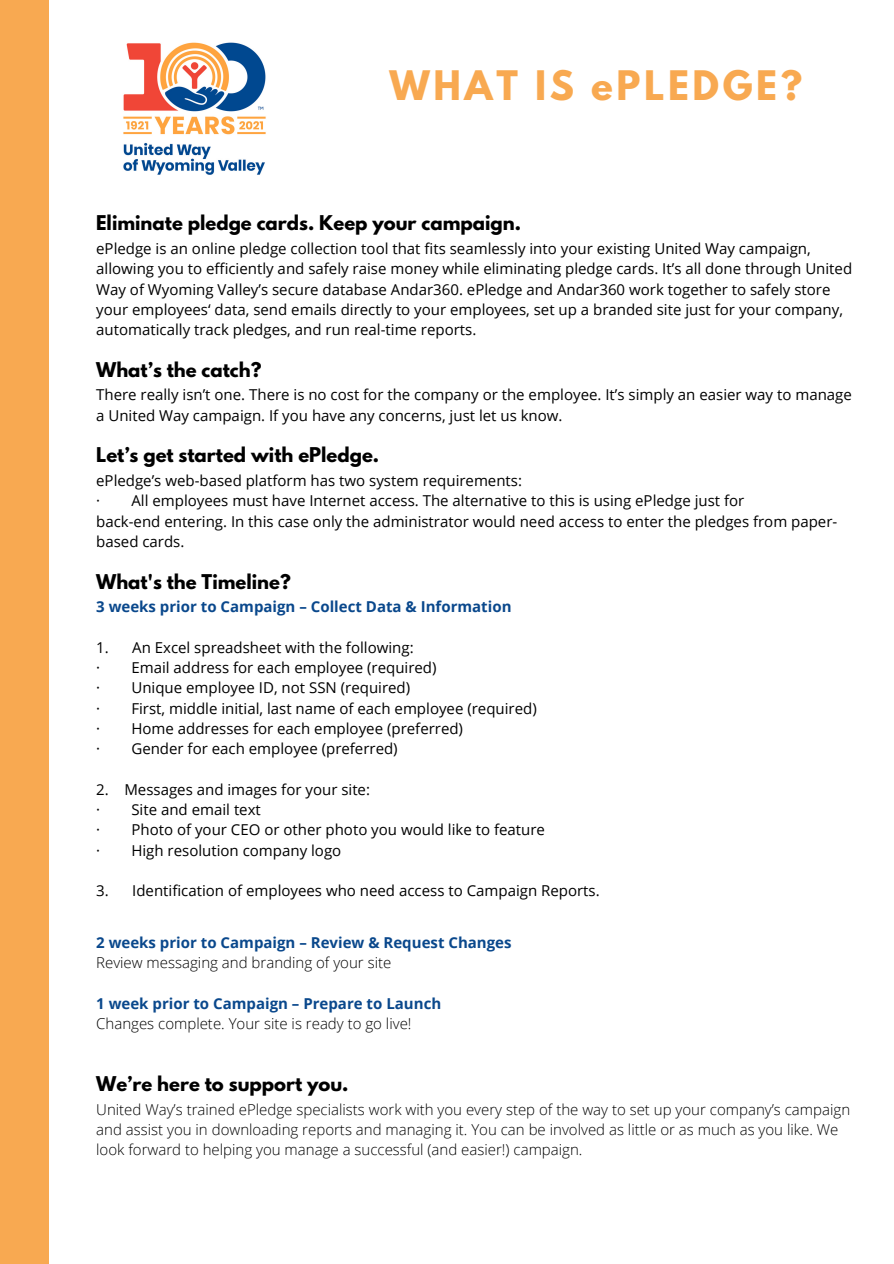
<style>
.page{position:relative;width:894px;height:1264px;background:#fff}
.page>*{position:absolute;margin:0;border:0;box-sizing:border-box;transform-origin:0 0}
.t1{font:700 36px "League Spartan";letter-spacing:.1em;color:#f8a951}
.t2{font:700 18px "League Spartan";color:#000}
.t3{font:15px/20.2px "Open Sans";color:#000}
.t4{font:300 15px/20.2px "Open Sans";color:#000}
.t5{font:700 15px "Open Sans";color:#0a488c}
</style>
<div class="page">
<img style="left:123px;top:42px;width:143px;height:133px">
<div style="left:0;top:0;width:49px;height:1263px;background:#f8a951"></div>
<p class="t1" style="left:389px;top:67px;width:414px">WHAT IS ePLEDGE?</p>
<p class="t2" style="left:96px;top:214px;width:426px">Eliminate pledge cards. Keep your campaign.</p>
<p class="t3" style="left:96px;top:238px;width:757px">ePledge is an online pledge collection tool that fits seamlessly into your existing United Way campaign, allowing you to efficiently and safely raise money while eliminating pledge cards. It’s all done through United Way of Wyoming Valley’s secure database Andar360. ePledge and Andar360 work together to safely store your employees‘ data, send emails directly to your employees, set up a branded site just for your company,</p>
<p class="t3" style="left:96px;top:319px;width:381px">automatically track pledges, and run real-time reports.</p>
<p class="t2" style="left:96px;top:360px;width:167px">What’s the catch?</p>
<p class="t3" style="left:96px;top:384px;width:757px">There really isn’t one. There is no cost for the company or the employee. It’s simply an easier way to manage a United Way campaign. If you have any concerns, just let us know.</p>
<p class="t2" style="left:96px;top:446px;width:284px">Let’s get started with ePledge.</p>
<p class="t3" style="left:96px;top:470px;width:427px">ePledge’s web-based platform has two system requirements:</p>
<p class="t3" style="left:96px;top:490px;width:649px">· All employees must have Internet access. The alternative to this is using ePledge just for</p>
<p class="t3" style="left:96px;top:510px;width:742px">back-end entering. In this case only the administrator would need access to enter the pledges from paper&shy;based cards.</p>
<p class="t2" style="left:96px;top:572px;width:196px">What's the Timeline?</p>
<p class="t5" style="left:96px;top:596px;width:417px">3 weeks prior to Campaign – Collect Data &amp; Information</p>
<p class="t3" style="left:96px;top:637px;width:319px">1. An Excel spreadsheet with the following:</p>
<p class="t3" style="left:96px;top:657px;width:342px">· Email address for each employee (required)</p>
<p class="t3" style="left:96px;top:677px;width:315px">· Unique employee ID, not SSN (required)</p>
<p class="t3" style="left:96px;top:697px;width:442px">· First, middle initial, last name of each employee (required)</p>
<p class="t3" style="left:96px;top:718px;width:368px">· Home addresses for each employee (preferred)</p>
<p class="t3" style="left:96px;top:738px;width:303px">· Gender for each employee (preferred)</p>
<p class="t3" style="left:96px;top:778px;width:275px">2. Messages and images for your site:</p>
<p class="t3" style="left:96px;top:799px;width:166px">· Site and email text</p>
<p class="t3" style="left:96px;top:819px;width:450px">· Photo of your CEO or other photo you would like to feature</p>
<p class="t3" style="left:96px;top:839px;width:246px">· High resolution company logo</p>
<p class="t3" style="left:96px;top:880px;width:505px">3. Identification of employees who need access to Campaign Reports.</p>
<p class="t5" style="left:96px;top:932px;width:417px">2 weeks prior to Campaign – Review &amp; Request Changes</p>
<p class="t4" style="left:96px;top:952px;width:296px">Review messaging and branding of your site</p>
<p class="t5" style="left:96px;top:992px;width:346px">1 week prior to Campaign – Prepare to Launch</p>
<p class="t4" style="left:96px;top:1013px;width:317px">Changes complete. Your site is ready to go live!</p>
<p class="t2" style="left:96px;top:1074px;width:254px">We’re here to support you.</p>
<p class="t4" style="left:96px;top:1098px;width:755px">United Way’s trained ePledge specialists work with you every step of the way to set up your company’s campaign</p>
<p class="t4" style="left:96px;top:1119px;width:743px">and assist you in downloading reports and managing it. You can be involved as little or as much as you like. We look forward to helping you manage a successful (and easier!) campaign.</p>
</div>
